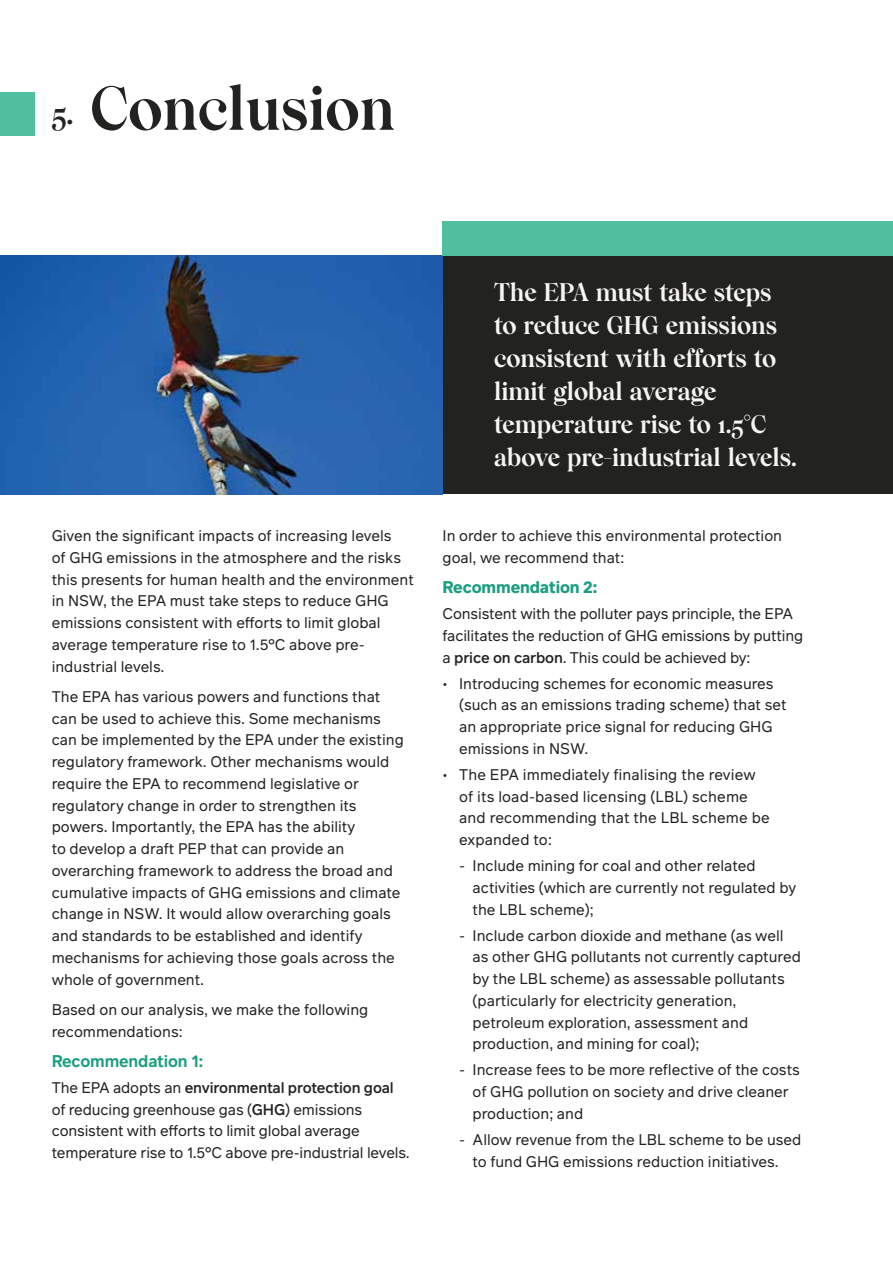
<style>
.page{position:relative;width:893px;height:1263px;background:#fff}
.page>*{position:absolute;margin:0;border:0;box-sizing:border-box;transform-origin:0 0}
.t1{font:700 60px "Wulkan Display";color:#222220}
.t2{font:700 24.75px/33px "Wulkan Display";color:#f7f5f0}
.t3{font:600 16.5px "Infra";letter-spacing:-.01em;color:#1c9e81}
.t4{font:700 16.5px "Infra";letter-spacing:-.01em;color:#1c9e81}
.t5{font:15px/21.8px "Infra";color:#222220}
.s1{font-size:30px}
.s2{font-weight:500}
</style>
<div class="page">
<div style="left:0;top:92px;width:34px;height:44px;background:#50bfa0"></div>
<div style="left:443px;top:256px;width:450px;height:238px;background:#222220"></div>
<img style="left:0;top:256px;width:443px;height:238px">
<div style="left:443px;top:222px;width:450px;height:34px;background:#50bfa0"></div>
<h1 class="t1" style="left:52px;top:73px;width:345px"><span class="s1">5.</span> Conclusion</h1>
<p class="t5" style="left:52px;top:524px;width:364px">Given the significant impacts of increasing levels<br>of GHG emissions in the atmosphere and the risks this presents for human health and the environment in NSW, the EPA must take steps to reduce GHG emissions consistent with efforts to limit global average temperature rise to 1.5°C above pre&shy;industrial levels.</p>
<p class="t5" style="left:52px;top:685px;width:354px">The EPA has various powers and functions that can be used to achieve this. Some mechanisms can be implemented by the EPA under the existing regulatory framework. Other mechanisms would require the EPA to recommend legislative or regulatory change in order to strengthen its powers. Importantly, the EPA has the ability<br>to develop a draft PEP that can provide an overarching framework to address the broad and cumulative impacts of GHG emissions and climate change in NSW. It would allow overarching goals and standards to be established and identify mechanisms for achieving those goals across the whole of government.</p>
<p class="t5" style="left:52px;top:998px;width:318px">Based on our analysis, we make the following recommendations:</p>
<p class="t3" style="left:52px;top:1049px;width:153px">Recommendation 1:</p>
<p class="t5" style="left:52px;top:1076px;width:359px">The EPA adopts an <span class="s2">environmental protection goal </span>of reducing greenhouse gas (<span class="s2">GHG</span>) emissions consistent with efforts to limit global average temperature rise to 1.5°C above pre-industrial levels.</p>
<h2 class="t2" style="left:494px;top:276px;width:304px">The EPA must take steps to reduce GHG emissions consistent with efforts to limit global average temperature rise to 1.5°C above pre-industrial levels.</h2>
<p class="t5" style="left:443px;top:524px;width:341px">In order to achieve this environmental protection goal, we recommend that:</p>
<p class="t4" style="left:443px;top:575px;width:156px">Recommendation 2:</p>
<p class="t5" style="left:443px;top:602px;width:362px">Consistent with the polluter pays principle, the EPA facilitates the reduction of GHG emissions by putting a <span class="s2">price on carbon</span>. This could be achieved by:</p>
<p class="t5" style="left:459px;top:672px;width:329px;text-indent:-16px">• Introducing schemes for economic measures (such as an emissions trading scheme) that set an appropriate price signal for reducing GHG emissions in NSW.</p>
<p class="t5" style="left:459px;top:763px;width:312px;text-indent:-16px">• The EPA immediately finalising the review of its load-based licensing (LBL) scheme and recommending that the LBL scheme be expanded to:</p>
<p class="t5" style="left:473px;top:854px;width:325px;text-indent:-14px">- Include mining for coal and other related activities (which are currently not regulated by the LBL scheme);</p>
<p class="t5" style="left:473px;top:924px;width:330px;text-indent:-14px">- Include carbon dioxide and methane (as well as other GHG pollutants not currently captured by the LBL scheme) as assessable pollutants (particularly for electricity generation, petroleum exploration, assessment and production, and mining for coal);</p>
<p class="t5" style="left:473px;top:1059px;width:329px;text-indent:-14px">- Increase fees to be more reflective of the costs of GHG pollution on society and drive cleaner production; and</p>
<p class="t5" style="left:473px;top:1128px;width:330px;text-indent:-14px">- Allow revenue from the LBL scheme to be used to fund GHG emissions reduction initiatives.</p>
</div>
